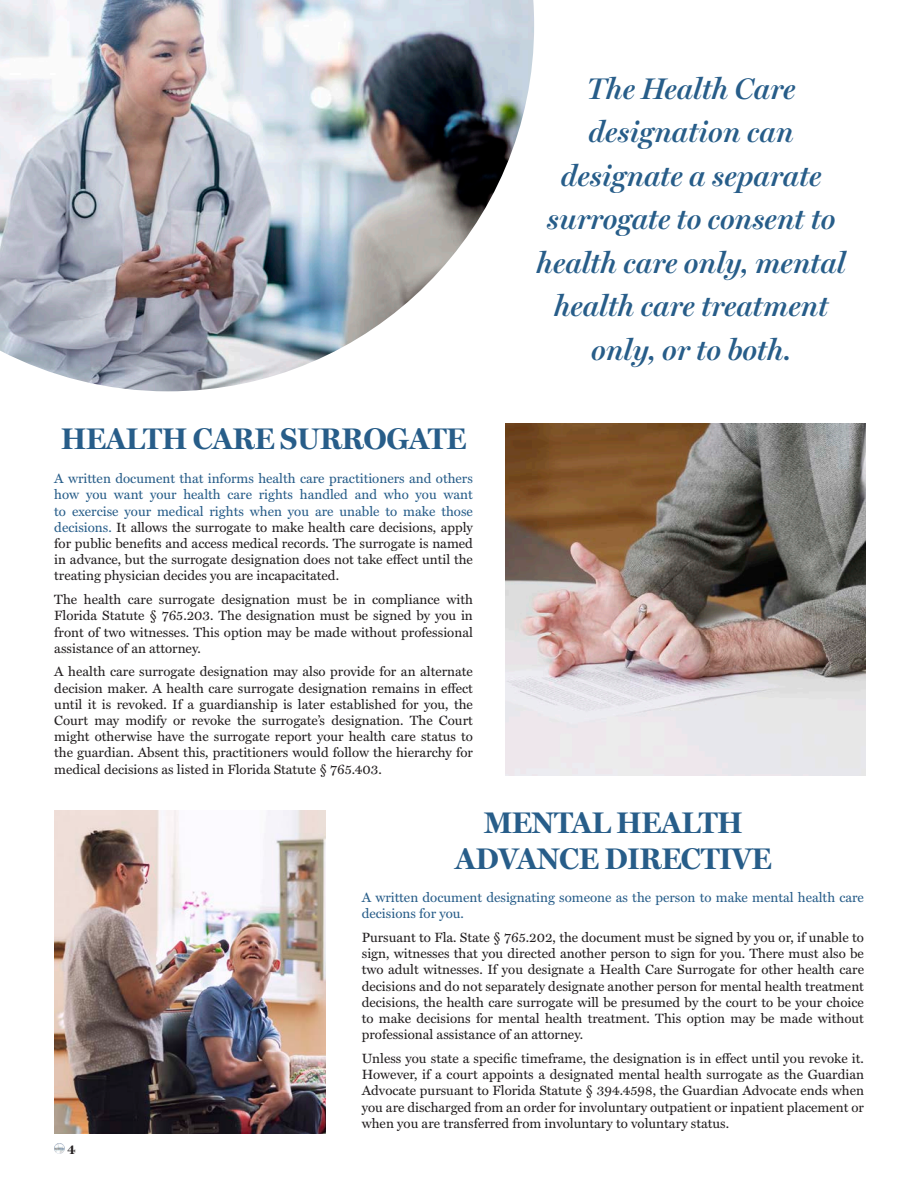
<style>
.page{position:relative;width:918px;height:1188px;background:#fff}
.page>*{position:absolute;margin:0;border:0;box-sizing:border-box;transform-origin:0 0}
.t1{font:italic 600 30px/43.5px "Miller Display";color:#275d89;text-align:center}
.t2{font:700 30px/36px "Miller Display";color:#275d89;text-align:center}
.t3{font:13.5px/16.2px "Miller Text";color:#231f20;text-align:justify}
.t4{font:13.5px/16.2px "Miller Text";color:#275d89}
.t5{font:700 13.5px "Miller Display";color:#231f20}
.s1{color:#275d89}
</style>
<div class="page">
<svg style="left:54px;top:1143px;width:11px;height:11px"></svg>
<img style="left:0;top:0;width:534px;height:391px">
<img style="left:54px;top:811px;width:272px;height:323px">
<img style="left:505px;top:423px;width:360px;height:352px">
<p class="t2" style="left:61px;top:421px;width:407px">HEALTH CARE SURROGATE</p>
<p class="t3" style="left:54px;top:471px;width:420px"><span class="s1">A written document that informs health care practitioners and others how you want your health care rights handled and who you want to exercise your medical rights when you are unable to make those decisions.</span> It allows the surrogate to make health care decisions, apply for public benefits and access medical records. The surrogate is named in advance, but the surrogate designation does not take effect until the treating physician decides you are incapacitated.</p>
<p class="t3" style="left:54px;top:592px;width:420px">The health care surrogate designation must be in compliance with Florida Statute § 765.203. The designation must be signed by you in front of two witnesses. This option may be made without professional assistance of an attorney.</p>
<p class="t3" style="left:54px;top:664px;width:420px">A health care surrogate designation may also provide for an alternate decision maker. A health care surrogate designation remains in effect until it is revoked. If a guardianship is later established for you, the Court may modify or revoke the surrogate’s designation. The Court might otherwise have the surrogate report your health care status to the guardian. Absent this, practitioners would follow the hierarchy for medical decisions as listed in Florida Statute § 765.403.</p>
<p class="t1" style="left:537px;top:67px;width:311px">The Health Care designation can designate a separate surrogate to consent to health care only, mental health care treatment only, or to both.</p>
<p class="t2" style="left:455px;top:806px;width:318px">MENTAL HEALTH<br>ADVANCE DIRECTIVE</p>
<p class="t5" style="left:68px;top:1141px;width:10px">4</p>
<p class="t4" style="left:362px;top:890px;width:504px">A written document designating someone as the person to make mental health care decisions for you.</p>
<p class="t3" style="left:362px;top:930px;width:504px">Pursuant to Fla. State § 765.202, the document must be signed by you or, if unable to sign, witnesses that you directed another person to sign for you. There must also be two adult witnesses. If you designate a Health Care Surrogate for other health care decisions and do not separately designate another person for mental health treatment decisions, the health care surrogate will be presumed by the court to be your choice to make decisions for mental health treatment. This option may be made without professional assistance of an attorney.</p>
<p class="t3" style="left:362px;top:1051px;width:504px">Unless you state a specific timeframe, the designation is in effect until you revoke it.<br>However, if a court appoints a designated mental health surrogate as the Guardian Advocate pursuant to Florida Statute § 394.4598, the Guardian Advocate ends when you are discharged from an order for involuntary outpatient or inpatient placement or when you are transferred from involuntary to voluntary status.</p>
</div>
